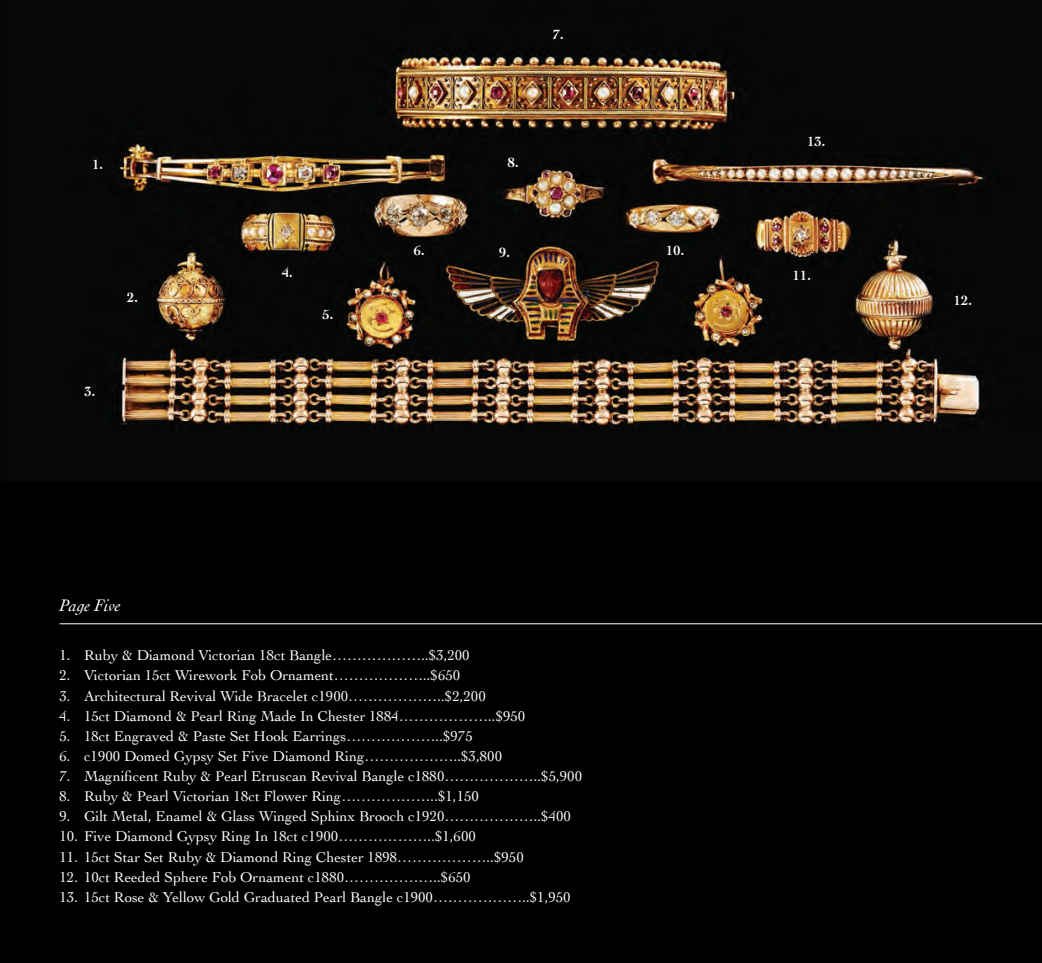
<style>
.page{position:relative;width:1042px;height:963px;background:#fff}
.page>*{position:absolute;margin:0;border:0;box-sizing:border-box;transform-origin:0 0}
.t1{font:italic 17.5px "Cochin";color:#fff}
.t2{font:14.88px "Cochin";color:#fff}
.t3{font:700 14px "Cochin";color:#fff}
</style>
<div class="page">
<img style="left:0;top:0;width:1042px;height:481px">
<div style="left:0;top:481px;width:1042px;height:481px;background:#000"></div>
<hr style="left:60px;top:623px;width:982px;height:1px;background:#fff">
<p class="t3" style="left:92px;top:155px;width:12px">1.</p>
<p class="t3" style="left:127px;top:287px;width:12px">2.</p>
<p class="t3" style="left:84px;top:382px;width:12px">3.</p>
<p class="t1" style="left:60px;top:593px;width:63px">Page Five</p>
<p class="t3" style="left:282px;top:263px;width:12px">4.</p>
<p class="t3" style="left:323px;top:305px;width:12px">5.</p>
<p class="t3" style="left:553px;top:25px;width:12px">7.</p>
<p class="t3" style="left:508px;top:153px;width:12px">8.</p>
<p class="t3" style="left:414px;top:241px;width:12px">6.</p>
<p class="t3" style="left:666px;top:241px;width:20px">10.</p>
<p class="t3" style="left:499px;top:243px;width:12px">9.</p>
<p class="t2" style="left:60px;top:645px;width:412px">1. Ruby &amp; Diamond Victorian 18ct Bangle………………..$3,200</p>
<p class="t2" style="left:60px;top:665px;width:402px">2. Victorian 15ct Wirework Fob Ornament………………..$650</p>
<p class="t2" style="left:60px;top:685px;width:428px">3. Architectural Revival Wide Bracelet c1900………………..$2,200</p>
<p class="t2" style="left:60px;top:705px;width:467px">4. 15ct Diamond &amp; Pearl Ring Made In Chester 1884………………..$950</p>
<p class="t2" style="left:60px;top:725px;width:415px">5. 18ct Engraved &amp; Paste Set Hook Earrings………………..$975</p>
<p class="t2" style="left:60px;top:746px;width:444px">6. c1900 Domed Gypsy Set Five Diamond Ring………………..$3,800</p>
<p class="t2" style="left:60px;top:766px;width:524px">7. Magnificent Ruby &amp; Pearl Etruscan Revival Bangle c1880………………..$5,900</p>
<p class="t2" style="left:60px;top:786px;width:421px">8. Ruby &amp; Pearl Victorian 18ct Flower Ring………………..$1,150</p>
<p class="t2" style="left:60px;top:806px;width:513px">9. Gilt Metal, Enamel &amp; Glass Winged Sphinx Brooch c1920………………..$400</p>
<p class="t2" style="left:60px;top:826px;width:418px">10. Five Diamond Gypsy Ring In 18ct c1900………………..$1,600</p>
<p class="t2" style="left:60px;top:846px;width:466px">11. 15ct Star Set Ruby &amp; Diamond Ring Chester 1898………………..$950</p>
<p class="t2" style="left:60px;top:866px;width:413px">12. 10ct Reeded Sphere Fob Ornament c1880………………..$650</p>
<p class="t2" style="left:60px;top:886px;width:513px">13. 15ct Rose &amp; Yellow Gold Graduated Pearl Bangle c1900………………..$1,950</p>
<p class="t3" style="left:807px;top:132px;width:20px">13.</p>
<p class="t3" style="left:793px;top:266px;width:20px">11.</p>
<p class="t3" style="left:954px;top:291px;width:20px">12.</p>
</div>
